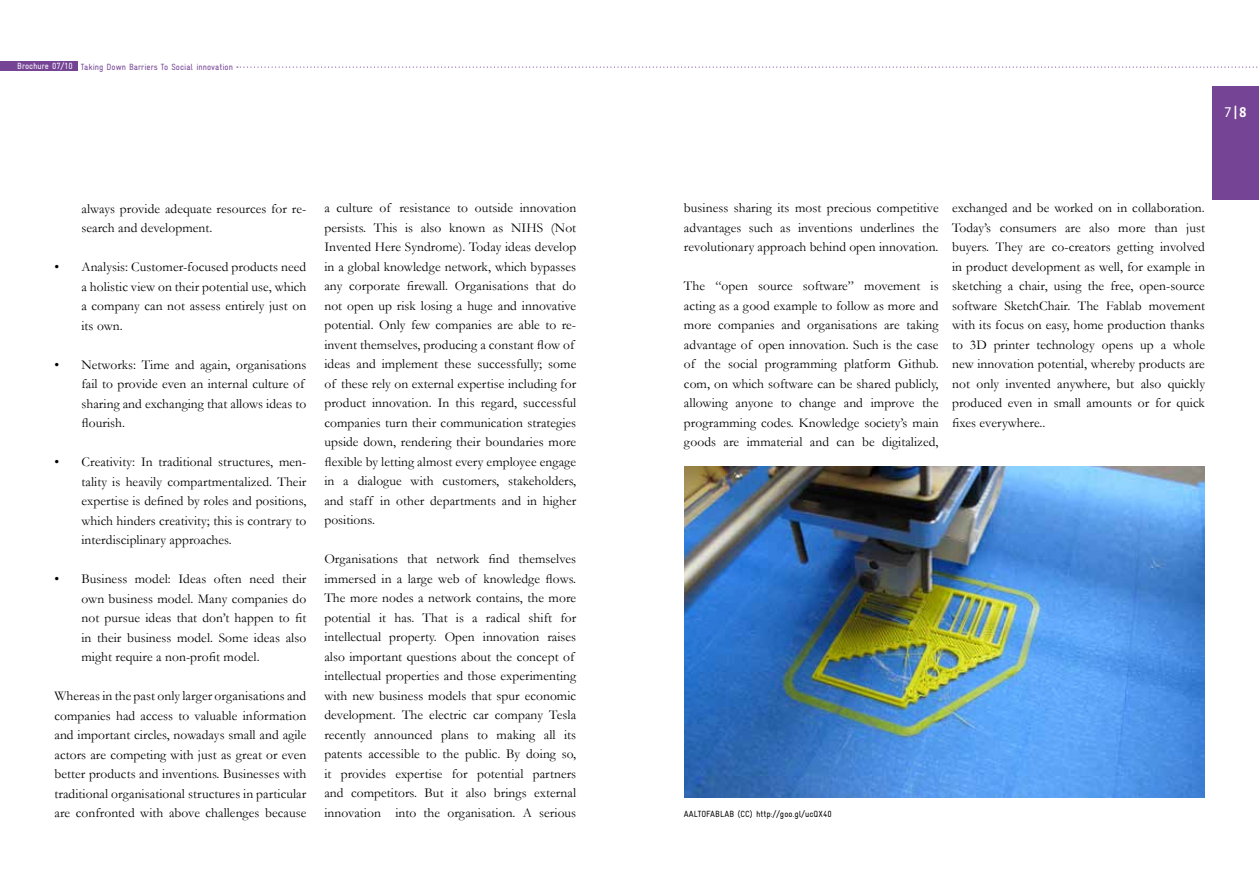
<style>
.page{position:relative;width:1259px;height:893px;background:#fff}
.page>*{position:absolute;margin:0;border:0;box-sizing:border-box;transform-origin:0 0}
.t1{font:700 15px "Bundes Sans";color:#fff}
.t2{font:13.5px/19.5px "Garamond";letter-spacing:.005em;color:#000;text-align:justify}
.t3{font:condensed 9px "Gravur";color:#754494}
.t4{font:condensed 9px "Gravur";letter-spacing:.01em;color:#000}
.s1{color:#fff}
.s2{font-weight:400}
</style>
<div class="page">
<img style="left:684px;top:466px;width:521px;height:332px">
<div style="left:0;top:61px;width:77px;height:10px;background:#754494"></div>
<div style="left:1212px;top:87px;width:47px;height:113px;background:#754494"></div>
<svg style="left:237px;top:67px;width:1021px;height:1px"></svg>
<p class="t3" style="left:17px;top:61px;width:217px"><span class="s1">Brochure 07/10</span> Taking Down Barriers To Social innovation</p>
<p class="t2" style="left:81px;top:198px;width:226px">always provide adequate resources for re&shy;search and development.</p>
<p class="t2" style="left:81px;top:257px;width:226px;text-indent:-27px">• Analysis: Customer-focused products need a holistic view on their potential use, which a company can not assess entirely just on its own.</p>
<p class="t2" style="left:81px;top:354px;width:226px;text-align:left;text-indent:-27px">• Networks: Time and again, organisations fail to provide even an internal culture of sharing and exchanging that allows ideas to flourish.</p>
<p class="t2" style="left:81px;top:452px;width:226px;text-indent:-27px">• Creativity: In traditional structures, men&shy;tality is heavily compartmentalized. Their expertise is defined by roles and positions, which hinders creativity; this is contrary to interdisciplinary approaches.</p>
<p class="t2" style="left:81px;top:569px;width:226px;text-indent:-27px">• Business model: Ideas often need their own business model. Many companies do not pursue ideas that don’t happen to fit in their business model. Some ideas also might require a non-profit model.</p>
<p class="t2" style="left:54px;top:686px;width:253px">Whereas in the past only larger organisations and companies had access to valuable information and important circles, nowadays small and agile actors are competing with just as great or even better products and inventions. Businesses with traditional organisational structures in particular are confronted with above challenges because</p>
<p class="t2" style="left:324px;top:198px;width:253px;text-align:left">a culture of resistance to outside innovation persists. This is also known as NIHS (Not Invented Here Syndrome). Today ideas develop in a global knowledge network, which bypasses any corporate firewall. Organisations that do not open up risk losing a huge and innovative potential. Only few companies are able to re&shy;invent themselves, producing a constant flow of ideas and implement these successfully; some of these rely on external expertise including for product innovation. In this regard, successful companies turn their communication strategies upside down, rendering their boundaries more flexible by letting almost every employee engage in a dialogue with customers, stakeholders, and staff in other departments and in higher positions.</p>
<p class="t2" style="left:324px;top:549px;width:253px;text-align:left">Organisations that network find themselves immersed in a large web of knowledge flows.<br>The more nodes a network contains, the more potential it has. That is a radical shift for intellectual property. Open innovation raises also important questions about the concept of intellectual properties and those experimenting with new business models that spur economic development. The electric car company Tesla recently announced plans to making all its patents accessible to the public. By doing so, it provides expertise for potential partners and competitors. But it also brings external innovation into the organisation. A serious</p>
<p class="t1" style="left:1224px;top:103px;width:24px"><span class="s2">7</span>|8</p>
<p class="t2" style="left:684px;top:198px;width:256px">business sharing its most precious competitive advantages such as inventions underlines the revolutionary approach behind open innovation.</p>
<p class="t2" style="left:684px;top:276px;width:256px">The “open source software” movement is acting as a good example to follow as more and more companies and organisations are taking advantage of open innovation. Such is the case of the social programming platform Github. com, on which software can be shared publicly, allowing anyone to change and improve the programming codes. Knowledge society’s main goods are immaterial and can be digitalized,</p>
<p class="t2" style="left:952px;top:198px;width:254px">exchanged and be worked on in collaboration.<br>Today’s consumers are also more than just buyers. They are co-creators getting involved in product development as well, for example in sketching a chair, using the free, open-source software SketchChair. The Fablab movement with its focus on easy, home production thanks to 3D printer technology opens up a whole new innovation potential, whereby products are not only invented anywhere, but also quickly produced even in small amounts or for quick fixes everywhere..</p>
<p class="t4" style="left:684px;top:809px;width:149px">AALTOFABLAB (CC) http://goo.gl/ucQX40</p>
</div>
